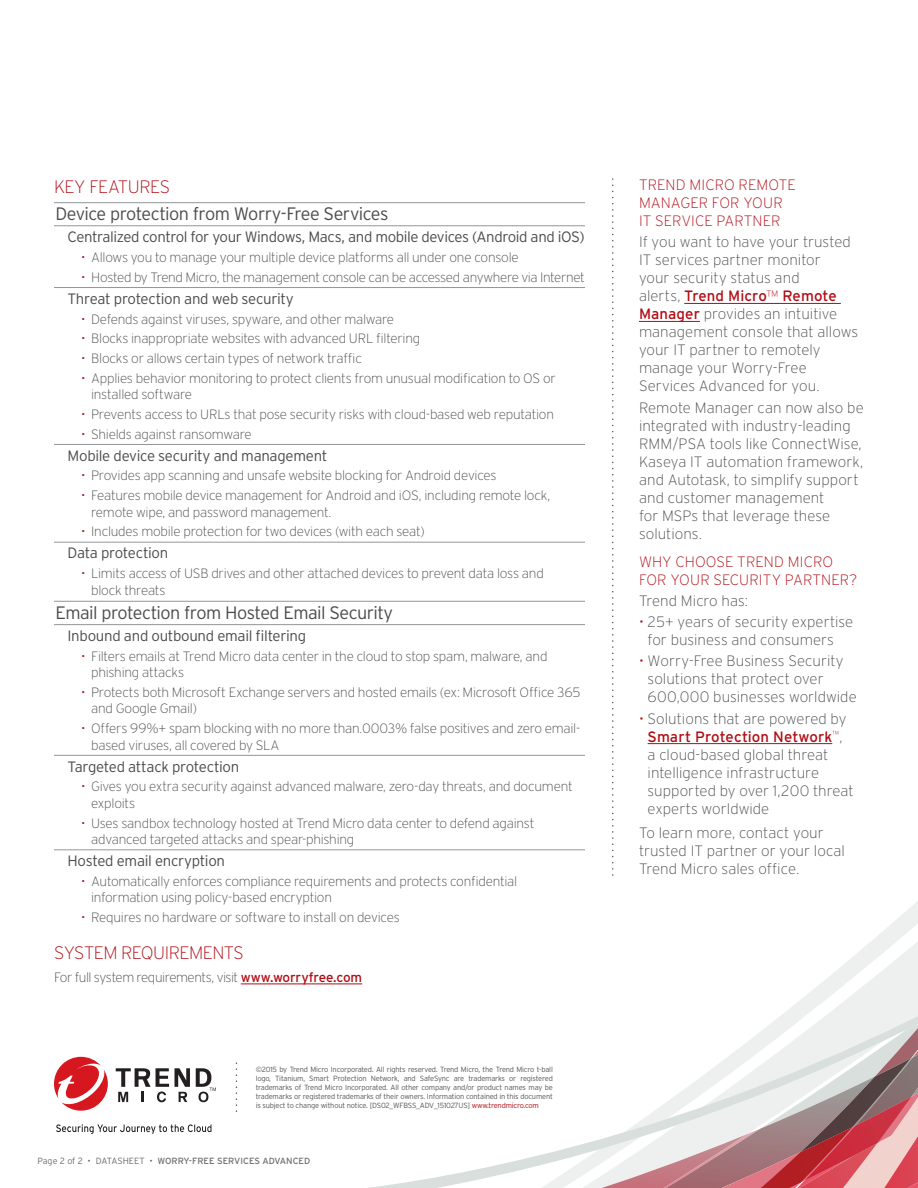
<style>
.page{position:relative;width:918px;height:1188px;background:#fff}
.page>*{position:absolute;margin:0;border:0;box-sizing:border-box;transform-origin:0 0}
.t1{font:300 18px "Interstate";letter-spacing:-.035em;color:#4b4c4d}
.t2{font:200 18px "Interstate";letter-spacing:-.025em;color:#b00d15}
.t3{font:200 15px/18px "Interstate";color:#4b4c4d}
.t4{font:300 15px "Interstate";letter-spacing:-.025em;color:#4b4c4d}
.t5{font:200 15px/18px "Interstate";letter-spacing:.005em;color:#b00d15}
.t6{font:200 13.5px/16.5px "Interstate";letter-spacing:-.02em;color:#4b4c4d}
.t7{font:9px "Interstate";color:#6c6d70}
.t8{font:300 7.5px/9px "Interstate";letter-spacing:-.025em;color:#57585a;text-align:justify}
.s1{color:#b00d15}
.s2{font-weight:400;color:#b00d15}
.s3{font-weight:300}
</style>
<div class="page">
<svg style="left:54px;top:743px;width:864px;height:445px"></svg>
<hr style="left:684px;top:303px;width:157px;height:1px;background:#b00d15">
<hr style="left:639px;top:321px;width:61px;height:1px;background:#b00d15">
<hr style="left:648px;top:743px;width:184px;height:1px;background:#b00d15">
<svg style="left:612px;top:179px;width:2px;height:696px"></svg>
<hr style="left:54px;top:202px;width:531px;height:1px;background:#939598">
<hr style="left:54px;top:225px;width:531px;height:1px;background:#939598">
<hr style="left:54px;top:287px;width:531px;height:1px;background:#939598">
<hr style="left:54px;top:444px;width:531px;height:1px;background:#939598">
<hr style="left:54px;top:542px;width:531px;height:1px;background:#939598">
<hr style="left:54px;top:601px;width:531px;height:1px;background:#939598">
<hr style="left:54px;top:624px;width:531px;height:1px;background:#939598">
<hr style="left:54px;top:755px;width:531px;height:1px;background:#939598">
<hr style="left:54px;top:850px;width:531px;height:1px;background:#939598">
<hr style="left:241px;top:984px;width:121px;height:1px;background:#b00d15">
<svg style="left:236px;top:1059px;width:1px;height:52px"></svg>
<svg style="left:56px;top:1124px;width:155px;height:10px"></svg>
<svg style="left:175px;top:1068px;width:15px;height:34px"></svg>
<svg style="left:116px;top:1068px;width:53px;height:34px"></svg>
<svg style="left:196px;top:1068px;width:20px;height:34px"></svg>
<svg style="left:54px;top:1057px;width:54px;height:54px"></svg>
<h1 class="t2" style="left:54px;top:175px;width:118px">KEY FEATURES</h1>
<h1 class="t1" style="left:55px;top:203px;width:334px">Device protection from Worry-Free Services</h1>
<p class="t4" style="left:68px;top:228px;width:519px">Centralized control for your Windows, Macs, and mobile devices (Android and iOS)</p>
<p class="t6" style="left:81px;top:249px;width:439px"><span class="s1">•</span> Allows you to manage your multiple device platforms all under one console</p>
<p class="t6" style="left:81px;top:269px;width:505px"><span class="s1">•</span> Hosted by Trend Micro, the management console can be accessed anywhere via Internet</p>
<p class="t4" style="left:68px;top:289px;width:228px">Threat protection and web security</p>
<p class="t6" style="left:81px;top:310px;width:315px"><span class="s1">•</span> Defends against viruses, spyware, and other malware</p>
<p class="t6" style="left:81px;top:330px;width:341px"><span class="s1">•</span> Blocks inappropriate websites with advanced URL filtering</p>
<p class="t6" style="left:81px;top:350px;width:283px"><span class="s1">•</span> Blocks or allows certain types of network traffic</p>
<p class="t6" style="left:91px;top:370px;width:466px;text-indent:-10px"><span class="s1">•</span> Applies behavior monitoring to protect clients from unusual modification to OS or installed software</p>
<p class="t6" style="left:81px;top:406px;width:475px"><span class="s1">•</span> Prevents access to URLs that pose security risks with cloud-based web reputation</p>
<p class="t6" style="left:81px;top:426px;width:172px"><span class="s1">•</span> Shields against ransomware</p>
<p class="t4" style="left:68px;top:446px;width:261px">Mobile device security and management</p>
<p class="t6" style="left:81px;top:467px;width:417px"><span class="s1">•</span> Provides app scanning and unsafe website blocking for Android devices</p>
<p class="t6" style="left:91px;top:487px;width:461px;text-indent:-10px"><span class="s1">•</span> Features mobile device management for Android and iOS, including remote lock, remote wipe, and password management.</p>
<p class="t6" style="left:81px;top:523px;width:345px"><span class="s1">•</span> Includes mobile protection for two devices (with each seat)</p>
<p class="t4" style="left:68px;top:544px;width:102px">Data protection</p>
<p class="t6" style="left:91px;top:565px;width:454px;text-indent:-10px"><span class="s1">•</span> Limits access of USB drives and other attached devices to prevent data loss and block threats</p>
<h1 class="t1" style="left:56px;top:602px;width:339px">Email protection from Hosted Email Security</h1>
<p class="t4" style="left:68px;top:627px;width:240px">Inbound and outbound email filtering</p>
<p class="t6" style="left:91px;top:648px;width:458px;text-indent:-10px"><span class="s1">•</span> Filters emails at Trend Micro data center in the cloud to stop spam, malware, and phishing attacks</p>
<p class="t6" style="left:91px;top:684px;width:491px;text-indent:-10px"><span class="s1">•</span> Protects both Microsoft Exchange servers and hosted emails (ex: Microsoft Office 365 and Google Gmail)</p>
<p class="t6" style="left:91px;top:720px;width:491px;text-indent:-10px"><span class="s1">•</span> Offers 99%+ spam blocking with no more than.0003% false positives and zero email&shy;based viruses, all covered by SLA</p>
<p class="t4" style="left:68px;top:757px;width:173px">Targeted attack protection</p>
<p class="t6" style="left:91px;top:778px;width:483px;text-indent:-10px"><span class="s1">•</span> Gives you extra security against advanced malware, zero-day threats, and document exploits</p>
<p class="t6" style="left:91px;top:814px;width:445px;text-indent:-10px"><span class="s1">•</span> Uses sandbox technology hosted at Trend Micro data center to defend against advanced targeted attacks and spear-phishing</p>
<p class="t4" style="left:68px;top:852px;width:159px">Hosted email encryption</p>
<p class="t6" style="left:91px;top:873px;width:428px;text-indent:-10px"><span class="s1">•</span> Automatically enforces compliance requirements and protects confidential information using policy-based encryption</p>
<p class="t6" style="left:81px;top:909px;width:320px"><span class="s1">•</span> Requires no hardware or software to install on devices</p>
<h1 class="t2" style="left:54px;top:942px;width:192px">SYSTEM REQUIREMENTS</h1>
<p class="t6" style="left:54px;top:969px;width:310px">For full system requirements, visit <span class="s2">www.worryfree.com</span></p>
<p class="t8" style="left:256px;top:1065px;width:299px">©2015 by Trend Micro Incorporated. All rights reserved. Trend Micro, the Trend Micro t-ball logo, Titanium, Smart Protection Network, and SafeSync are trademarks or registered trademarks of Trend Micro Incorporated. All other company and/or product names may be trademarks or registered trademarks of their owners. Information contained in this document is subject to change without notice. [DS02_WFBSS_ADV_151027US] <span class="s1">www.trendmicro.com</span></p>
<p class="t7" style="left:38px;top:1155px;width:274px"><span class="s3">Page 2 of 2 • DATASHEET •</span> WORRY-FREE SERVICES ADVANCED</p>
<p class="t5" style="left:639px;top:176px;width:158px">TREND MICRO REMOTE<br>MANAGER FOR YOUR<br>IT SERVICE PARTNER</p>
<p class="t3" style="left:639px;top:233px;width:221px">If you want to have your trusted<br>IT services partner monitor<br>your security status and<br>alerts, <span class="s2">Trend Micro</span><span class="s1">™</span> <span class="s2">Remote<br>Manager</span> provides an intuitive management console that allows your IT partner to remotely manage your Worry-Free<br>Services Advanced for you.</p>
<p class="t3" style="left:639px;top:398px;width:226px">Remote Manager can now also be integrated with industry-leading<br>RMM/PSA tools like ConnectWise,<br>Kaseya IT automation framework, and Autotask, to simplify support and customer management<br>for MSPs that leverage these solutions.</p>
<p class="t5" style="left:639px;top:552px;width:220px">WHY CHOOSE TREND MICRO<br>FOR YOUR SECURITY PARTNER?</p>
<p class="t3" style="left:639px;top:592px;width:110px">Trend Micro has:</p>
<p class="t3" style="left:648px;top:613px;width:207px;text-indent:-9px"><span class="s1">•</span> 25+ years of security expertise for business and consumers</p>
<p class="t3" style="left:648px;top:652px;width:211px;text-indent:-9px"><span class="s1">•</span> Worry-Free Business Security solutions that protect over<br>600,000 businesses worldwide</p>
<p class="t3" style="left:648px;top:709px;width:208px;text-indent:-9px"><span class="s1">•</span> Solutions that are powered by<br><span class="s2">Smart Protection Network</span><sup>™</sup>, a cloud-based global threat intelligence infrastructure supported by over 1,200 threat experts worldwide</p>
<p class="t3" style="left:639px;top:824px;width:207px">To learn more, contact your trusted IT partner or your local<br>Trend Micro sales office.</p>
</div>
